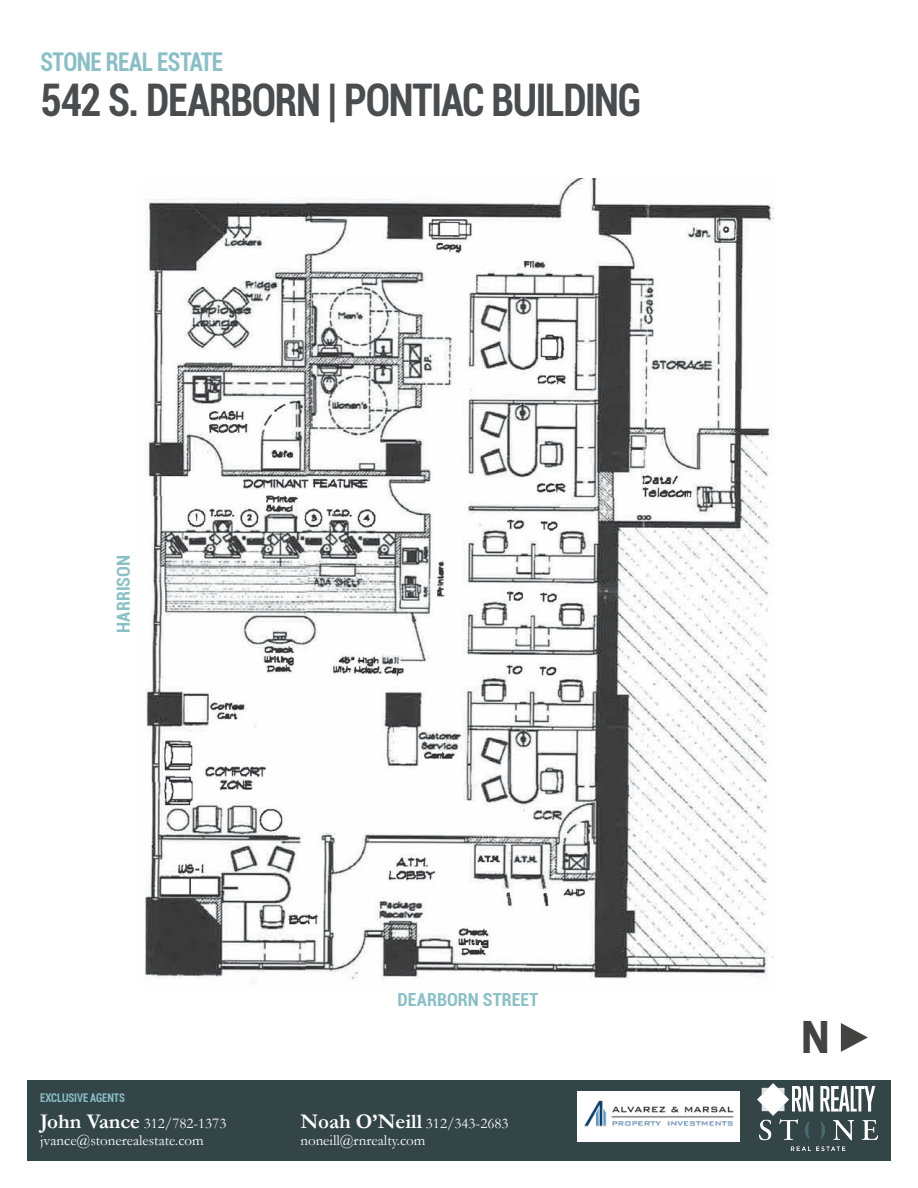
<style>
.page{position:relative;width:918px;height:1188px;background:#fff}
.page>*{position:absolute;margin:0;border:0;box-sizing:border-box;transform-origin:0 0}
.Page_Header{font:700 condensed 45px "Roboto";letter-spacing:-.03em;color:#4a4d50;scale:.9 1}
.Headline{font:500 40.5px "Titling Gothic FB Narrow";color:#424441}
.Property_Address{font:700 condensed 25.8px "Roboto";letter-spacing:-.025em;color:#8abfc6;scale:.9 1}
.Table_Header{font:700 condensed 18px "Roboto";letter-spacing:.005em;color:#8abfc6}
.Footer_Text{font:15px "Garamond";color:#fff}
.Footer_Header{font:700 condensed 12px "Roboto";letter-spacing:-.01em;color:#8abfc6;scale:.9 1}
.s1{font-weight:700;font-size:21px}
</style>
<div class="page">
<img style="left:145px;top:178px;width:629px;height:802px">
<svg style="left:841px;top:1023px;width:27px;height:29px"></svg>
<div style="left:27px;top:1080px;width:864px;height:81px;background:#344548"></div>
<img style="left:759px;top:1120px;width:118px;height:30px">
<img style="left:757px;top:1083px;width:119px;height:33px">
<div style="left:578px;top:1091px;width:162px;height:50px;background:#fff"></div>
<img style="left:584px;top:1100px;width:150px;height:27px">
<p class="Property_Address" style="left:40px;top:44px;width:205px">STONE REAL ESTATE</p>
<p class="Page_Header" style="left:40px;top:69px;width:669px">542 S. DEARBORN | PONTIAC BUILDING</p>
<p class="Table_Header" style="left:111px;top:633px;width:79px;rotate:-90deg">HARRISON</p>
<p class="Footer_Header" style="left:40px;top:1089px;width:96px">EXCLUSIVE AGENTS</p>
<p class="Footer_Text" style="left:40px;top:1113px;width:188px"><span class="s1">John Vance</span> 312/782-1373</p>
<p class="Footer_Text" style="left:40px;top:1130px;width:165px">jvance@stonerealestate.com</p>
<p class="Table_Header" style="left:397px;top:987px;width:143px">DEARBORN STREET</p>
<p class="Footer_Text" style="left:300px;top:1113px;width:210px"><span class="s1">Noah O’Neill</span> 312/343-2683</p>
<p class="Footer_Text" style="left:300px;top:1130px;width:127px">noneill@rnrealty.com</p>
<p class="Headline" style="left:801px;top:1014px;width:30px">N</p>
</div>
